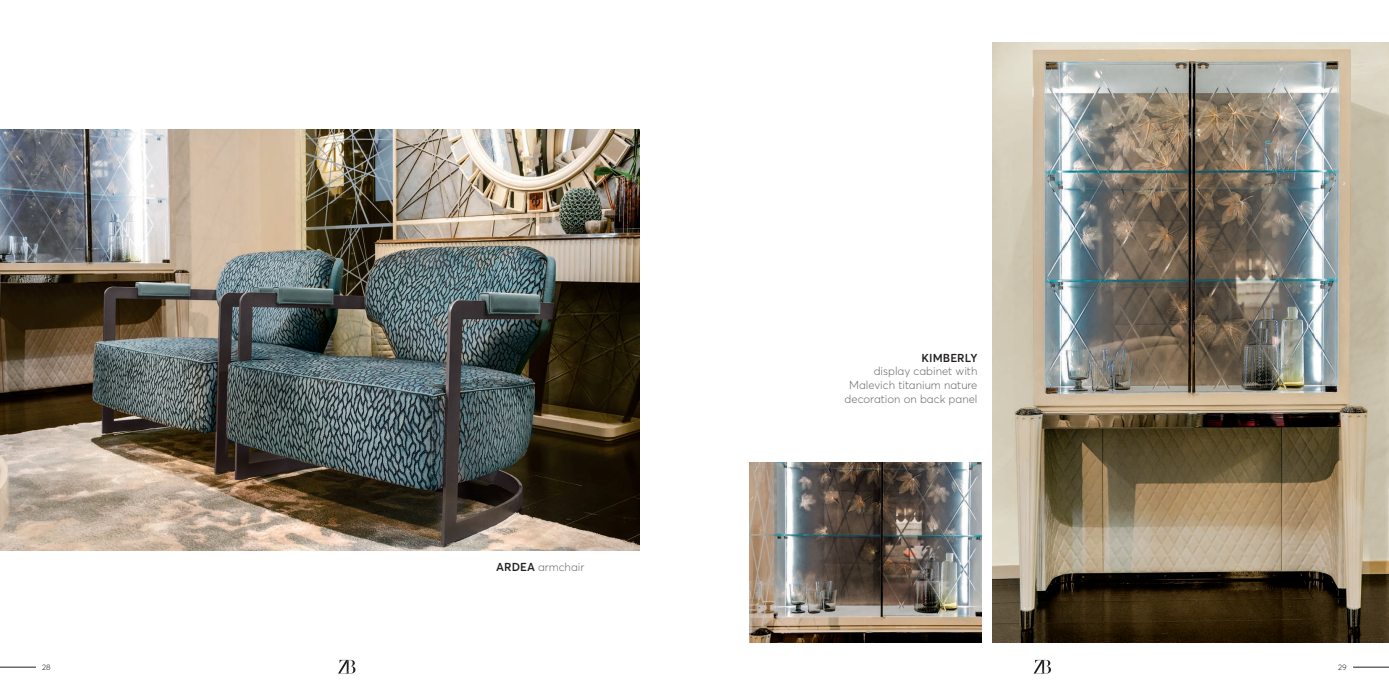
<style>
.page{position:relative;width:1389px;height:695px;background:#fff}
.page>*{position:absolute;margin:0;border:0;box-sizing:border-box;transform-origin:0 0}
.t1{font:300 11.38px/13.7px "Averta";color:#6c6d70;text-align:right}
.t2{font:600 11.38px "Averta";letter-spacing:.005em;color:#231f20}
.t3{font:300 7.88px "Averta";color:#231f20}
.s1{font-weight:600;color:#231f20}
</style>
<div class="page">
<hr style="left:1353px;top:666px;width:36px;height:1px;background:#231f20">
<hr style="left:0;top:666px;width:36px;height:1px;background:#231f20">
<svg style="left:338px;top:659px;width:17px;height:14px"></svg>
<svg style="left:1034px;top:659px;width:17px;height:14px"></svg>
<img style="left:0;top:130px;width:640px;height:420px">
<img style="left:992px;top:42px;width:397px;height:600px">
<img style="left:749px;top:462px;width:233px;height:180px">
<p class="t1" style="left:496px;top:559px;width:90px"><span class="s1">ARDEA</span> armchair</p>
<p class="t2" style="left:922px;top:350px;width:57px">KIMBERLY</p>
<p class="t1" style="left:845px;top:364px;width:134px">display cabinet with<br>Malevich titanium nature decoration on back panel</p>
<p class="t3" style="left:42px;top:662px;width:10px">28</p>
<p class="t3" style="left:1338px;top:662px;width:10px">29</p>
</div>
